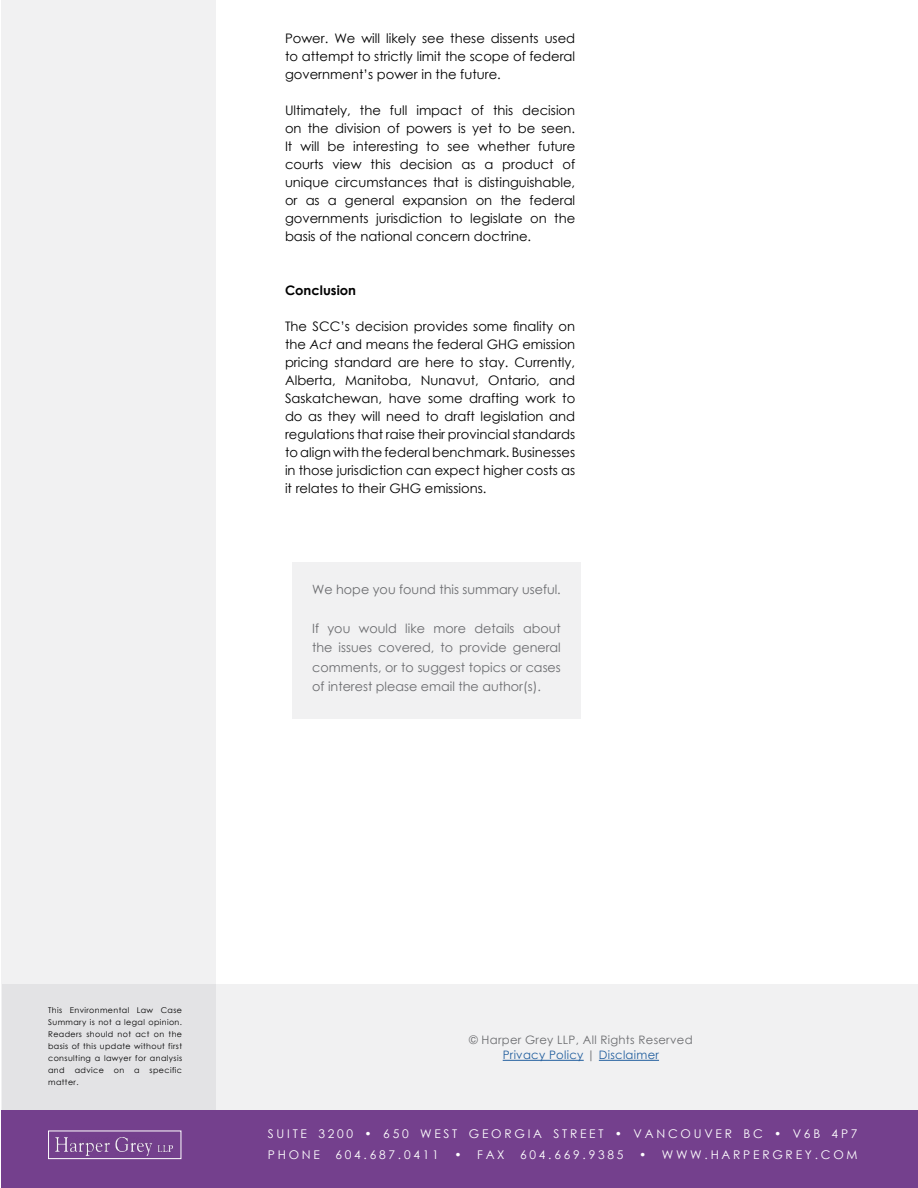
<style>
.page{position:relative;width:918px;height:1188px;background:#fff}
.page>*{position:absolute;margin:0;border:0;box-sizing:border-box;transform-origin:0 0}
.t1{font:13.2px/18px "Century Gothic";color:#000;text-align:justify}
.t2{font:700 13.2px "Century Gothic";color:#000}
.t3{font:12.75px/19.5px "Century Gothic";color:#6b6c6f;text-align:justify}
.t4{font:12px/21px "Century Gothic";letter-spacing:.23em;color:#fff}
.t5{font:11.7px/15px "Century Gothic";letter-spacing:.025em;color:#6b6c6f;text-align:center}
.t6{font:7.95px/12px "Century Gothic";letter-spacing:.05em;color:#000;text-align:justify}
.s1{font-style:italic}
.s2{color:#215e9e}
</style>
<div class="page">
<div style="left:292px;top:562px;width:289px;height:157px;background:#f1f1f2"></div>
<div style="left:2px;top:0;width:214px;height:1188px;background:#f1f1f2"></div>
<div style="left:2px;top:1110px;width:916px;height:78px;background:#74408d"></div>
<div style="left:2px;top:984px;width:916px;height:126px;background:linear-gradient(to right,#e6e6e8,#f5f5f6)"></div>
<hr style="left:503px;top:1060px;width:81px;height:1px;background:#215e9e">
<hr style="left:599px;top:1060px;width:60px;height:1px;background:#215e9e">
<div style="left:48px;top:1131px;width:133px;height:28px;border:1px solid #fff"></div>
<img style="left:55px;top:1138px;width:118px;height:17px">
<p class="t1" style="left:285px;top:29px;width:292px">Power. We will likely see these dissents used to attempt to strictly limit the scope of federal government’s power in the future.</p>
<p class="t1" style="left:285px;top:101px;width:292px">Ultimately, the full impact of this decision on the division of powers is yet to be seen.<br>It will be interesting to see whether future courts view this decision as a product of unique circumstances that is distinguishable, or as a general expansion on the federal governments jurisdiction to legislate on the basis of the national concern doctrine.</p>
<p class="t2" style="left:285px;top:280px;width:73px">Conclusion</p>
<p class="t1" style="left:285px;top:317px;width:292px">The SCC’s decision provides some finality on the <span class="s1">Act</span> and means the federal GHG emission pricing standard are here to stay. Currently, Alberta, Manitoba, Nunavut, Ontario, and Saskatchewan, have some drafting work to do as they will need to draft legislation and regulations that raise their provincial standards to align with the federal benchmark. Businesses in those jurisdiction can expect higher costs as it relates to their GHG emissions.</p>
<p class="t3" style="left:312px;top:579px;width:250px">We hope you found this summary useful.</p>
<p class="t3" style="left:312px;top:618px;width:250px">If you would like more details about the issues covered, to provide general comments, or to suggest topics or cases of interest please email the author(s).</p>
<p class="t6" style="left:48px;top:1004px;width:135px">This Environmental Law Case Summary is not a legal opinion.<br>Readers should not act on the basis of this update without first consulting a lawyer for analysis and</p>
<p class="t6" style="left:75px;top:1064px;width:31px">advice</p>
<p class="t6" style="left:114px;top:1064px;width:12px">on</p>
<p class="t6" style="left:134px;top:1064px;width:7px">a</p>
<p class="t6" style="left:150px;top:1064px;width:34px">specific</p>
<p class="t6" style="left:48px;top:1076px;width:32px">matter.</p>
<p class="t5" style="left:469px;top:1032px;width:225px">© Harper Grey LLP, All Rights Reserved<br><span class="s2">Privacy Policy</span> | <span class="s2">Disclaimer</span></p>
<p class="t4" style="left:268px;top:1123px;width:591px">SUITE 3200 • 650 WEST GEORGIA STREET • VANCOUVER BC • V6B 4P7<br>PHONE</p>
<p class="t4" style="left:335px;top:1144px;width:105px">604.687.0411</p>
<p class="t4" style="left:454px;top:1144px;width:52px">• FAX</p>
<p class="t4" style="left:520px;top:1144px;width:105px">604.669.9385</p>
<p class="t4" style="left:639px;top:1144px;width:220px">• WWW.HARPERGREY.COM</p>
</div>
